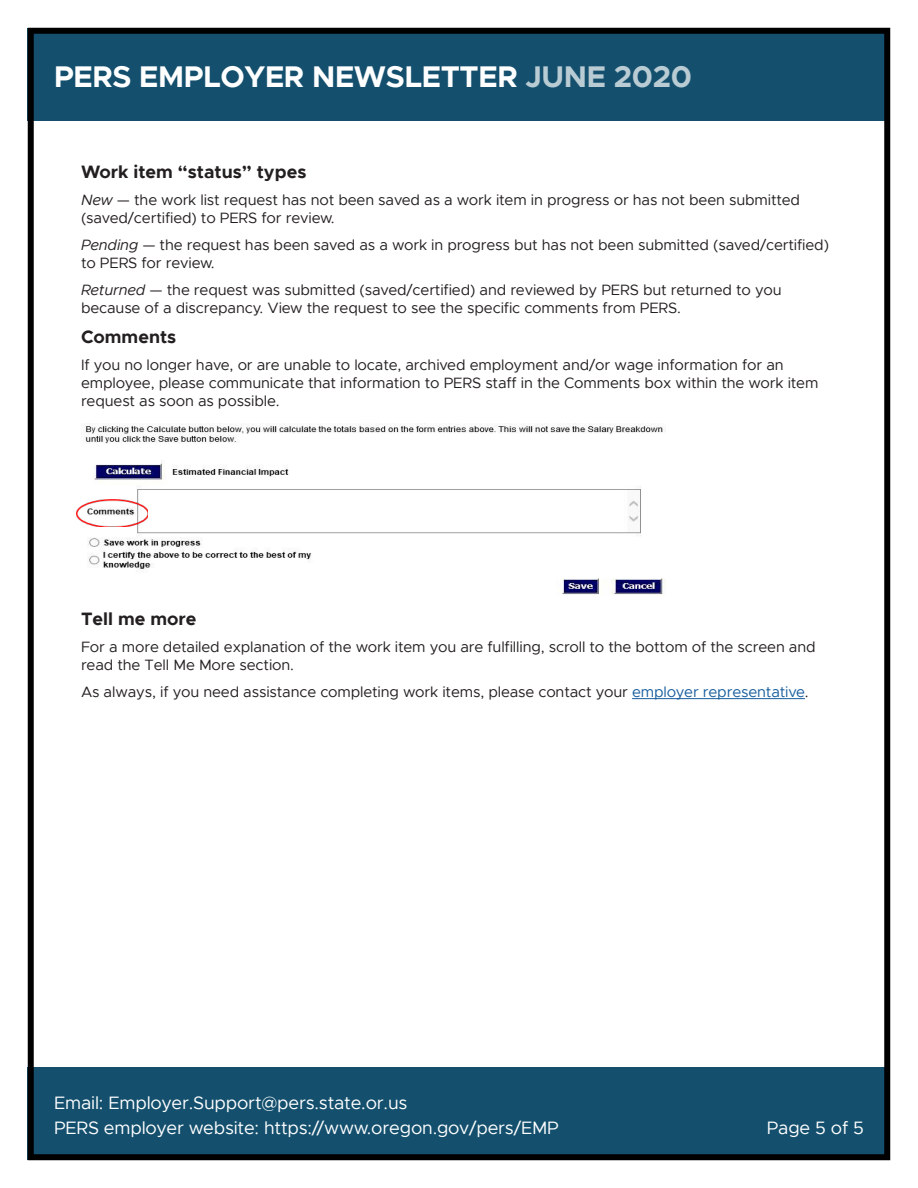
<style>
.page{position:relative;width:918px;height:1188px;background:#fff}
.page>*{position:absolute;margin:0;border:0;box-sizing:border-box;transform-origin:0 0}
.t1{font:700 30px "Metropolis";letter-spacing:-.01em;color:#fff}
.t2{font:18px/25.2px "Metropolis";letter-spacing:-.01em;color:#fff}
.Article_subhead{font:700 18px "Metropolis";color:#231f20}
.Body_text{font:15px/18px "Metropolis";letter-spacing:-.01em;color:#231f20}
.s1{color:#b9cbd3}
.s2{font-style:italic}
.s3{color:#175d9e}
</style>
<div class="page">
<div style="left:28px;top:1067px;width:862px;height:93px;background:#14506e"></div>
<div style="left:28px;top:28px;width:862px;height:93px;background:#14506e"></div>
<div style="left:28px;top:28px;width:862px;height:1132px;border:6px solid #000"></div>
<hr style="left:632px;top:698px;width:173px;height:1px;background:#175d9e">
<img style="left:85px;top:424px;width:580px;height:172px">
<img style="left:77px;top:500px;width:71px;height:27px">
<h1 class="t1" style="left:54px;top:58px;width:639px">PERS EMPLOYER NEWSLETTER <span class="s1">JUNE 2020</span></h1>
<p class="Article_subhead" style="left:81px;top:160px;width:227px">Work item “status” types</p>
<p class="Body_text" style="left:81px;top:191px;width:721px"><span class="s2">New</span> — the work list request has not been saved as a work item in progress or has not been submitted (saved/certified) to PERS for review.</p>
<p class="Body_text" style="left:81px;top:236px;width:750px"><span class="s2">Pending</span> — the request has been saved as a work in progress but has not been submitted (saved/certified) to PERS for review.</p>
<p class="Body_text" style="left:81px;top:281px;width:702px"><span class="s2">Returned</span> — the request was submitted (saved/certified) and reviewed by PERS but returned to you because of a discrepancy. View the request to see the specific comments from PERS.</p>
<p class="Article_subhead" style="left:81px;top:325px;width:97px">Comments</p>
<p class="Body_text" style="left:81px;top:356px;width:739px">If you no longer have, or are unable to locate, archived employment and/or wage information for an employee, please communicate that information to PERS staff in the Comments box within the work item request as soon as possible.</p>
<p class="Article_subhead" style="left:81px;top:607px;width:117px">Tell me more</p>
<p class="Body_text" style="left:81px;top:638px;width:736px">For a more detailed explanation of the work item you are fulfilling, scroll to the bottom of the screen and read the Tell Me More section.</p>
<p class="Body_text" style="left:81px;top:683px;width:729px">As always, if you need assistance completing work items, please contact your <span class="s3">employer representative</span>.</p>
<p class="t2" style="left:54px;top:1090px;width:506px">Email: Employer.Support@pers.state.or.us<br>PERS employer website: https://www.oregon.gov/pers/EMP</p>
<p class="t2" style="left:767px;top:1115px;width:99px">Page 5 of 5</p>
</div>
